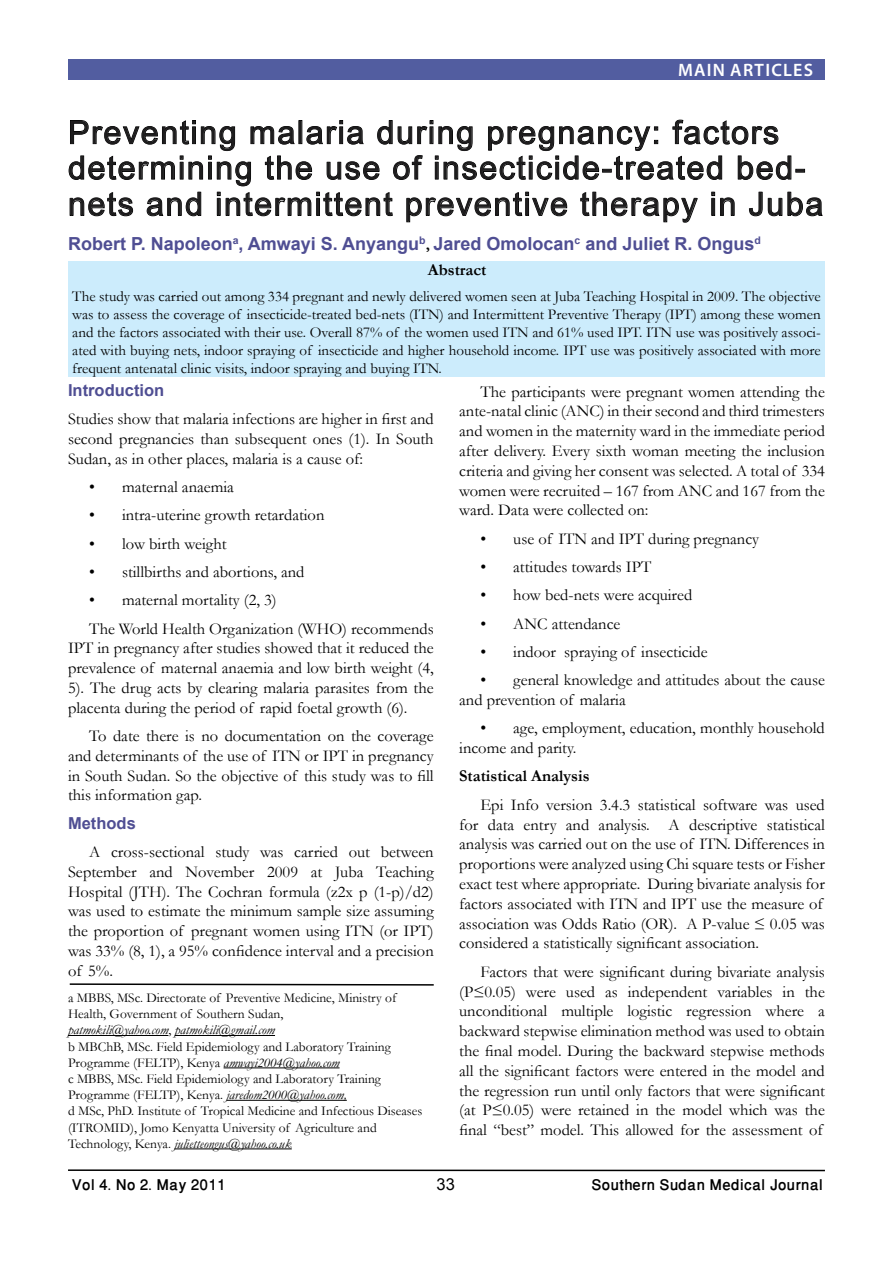
<style>
.page{position:relative;width:893px;height:1263px;background:#fff}
.page>*{position:absolute;margin:0;border:0;box-sizing:border-box;transform-origin:0 0}
.t1{font:32.25px/35.8px "Arial";letter-spacing:.05em;color:#1d1c1d}
.t2{font:500 21px "Win Soft Pro";color:#000}
.t3{font:700 18px "Arial";color:#4f4e93}
.t4{font:600 18px "Myriad Pro";color:#fff}
.t5{font:16.5px/19.8px "Garamond";color:#000;text-align:justify}
.t6{font:700 16.5px "Garamond";color:#000}
.t7{font:700 16.5px "Arial";color:#4f4e93}
.t8{font:16.5px "Arial";color:#000}
.t9{font:15px/18px "Garamond";color:#000;text-align:justify}
.t10{font:13.5px/16.2px "Garamond";color:#000}
.s1{font-family:"Garamond Premr Pro";font-weight:600;color:#000}
.s2{font-style:italic}
</style>
<div class="page">
<hr style="left:68px;top:1169px;width:757px;height:2px;background:#000">
<hr style="left:68px;top:1035px;width:100px;height:1px;background:#000">
<hr style="left:175px;top:1035px;width:100px;height:1px;background:#000">
<hr style="left:224px;top:1067px;width:116px;height:1px;background:#000">
<hr style="left:226px;top:1100px;width:121px;height:1px;background:#000">
<hr style="left:174px;top:1148px;width:118px;height:1px;background:#000">
<svg style="left:69px;top:983px;width:365px;height:3px"></svg>
<div style="left:68px;top:60px;width:757px;height:20px;background:#525da0"></div>
<svg style="left:68px;top:119px;width:755px;height:104px"></svg>
<div style="left:68px;top:261px;width:757px;height:115px;background:#ccecfc"></div>
<p class="t4" style="left:678px;top:59px;width:13px">MAIN</p>
<p class="t4" style="left:730px;top:59px;width:12px">ARTICLES</p>
<h1 class="t1" style="left:68px;top:115px;width:757px">Preventing malaria during pregnancy: factors determining the use of insecticide-treated bed&shy;nets and intermittent preventive therapy in Juba</h1>
<p class="t3" style="left:68px;top:232px;width:694px">Robert P. Napoleon<sup>a</sup>, Amwayi S. Anyangu<sup>b</sup><span class="s1">,</span> Jared Omolocan<sup>c</sup> and Juliet R. Ongus<sup>d</sup></p>
<p class="t6" style="left:428px;top:258px;width:60px">Abstract</p>
<p class="t9" style="left:72px;top:287px;width:750px">The study was carried out among 334 pregnant and newly delivered women seen at Juba Teaching Hospital in 2009. The objective was to assess the coverage of insecticide-treated bed-nets (ITN) and Intermittent Preventive Therapy (IPT) among these women and the factors associated with their use. Overall 87% of the women used ITN and 61% used IPT. ITN use was positively associ&shy;ated with buying nets, indoor spraying of insecticide and higher household income. IPT use was positively associated with more frequent antenatal clinic visits, indoor spraying and buying ITN.</p>
<p class="t7" style="left:68px;top:379px;width:98px">Introduction</p>
<p class="t5" style="left:68px;top:409px;width:367px">Studies show that malaria infections are higher in first and second pregnancies than subsequent ones (1). In South Sudan, as in other places, malaria is a cause of:</p>
<p class="t5" style="left:89px;top:476px;width:146px">• maternal anaemia</p>
<p class="t5" style="left:89px;top:505px;width:237px">• intra-uterine growth retardation</p>
<p class="t5" style="left:89px;top:533px;width:139px">• low birth weight</p>
<p class="t5" style="left:89px;top:561px;width:217px">• stillbirths and abortions, and</p>
<p class="t5" style="left:89px;top:585px;width:346px;line-height:28.3px">• maternal mortality (2, 3)<br>The World Health Organization (WHO) recommends</p>
<p class="t5" style="left:68px;top:638px;width:367px">IPT in pregnancy after studies showed that it reduced the prevalence of maternal anaemia and low birth weight (4, 5). The drug acts by clearing malaria parasites from the placenta during the period of rapid foetal growth (6).</p>
<p class="t5" style="left:68px;top:725px;width:367px;text-indent:21px">To date there is no documentation on the coverage and determinants of the use of ITN or IPT in pregnancy in South Sudan. So the objective of this study was to fill this information gap.</p>
<p class="t7" style="left:68px;top:812px;width:69px">Methods</p>
<p class="t5" style="left:68px;top:841px;width:367px;text-indent:21px">A cross-sectional study was carried out between September and November 2009 at Juba Teaching Hospital (JTH). The Cochran formula (z2x p (1-p)/d2) was used to estimate the minimum sample size assuming the proportion of pregnant women using ITN (or IPT) was 33% (8, 1), a 95% confidence interval and a precision of 5%.</p>
<p class="t10" style="left:68px;top:989px;width:356px">a MBBS, MSc. Directorate of Preventive Medicine, Ministry of Health, Government of Southern Sudan,<br><span class="s2">patmokili@yahoo.com</span>, <span class="s2">patmokili@gmail.com<br></span>b MBChB, MSc. Field Epidemiology and Laboratory Training Programme (FELTP), Kenya <span class="s2">amwayi2004@yahoo.com<br></span>c MBBS, MSc. Field Epidemiology and Laboratory Training Programme (FELTP), Kenya. <span class="s2">jaredom2000@yahoo.com,<br></span>d MSc, PhD. Institute of Tropical Medicine and Infectious Diseases (ITROMID), Jomo Kenyatta University of Agriculture and Technology, Kenya. <span class="s2">julietteongus@yahoo.co.uk</span></p>
<p class="t5" style="left:459px;top:381px;width:367px;text-indent:21px">The participants were pregnant women attending the ante-natal clinic (ANC) in their second and third trimesters and women in the maternity ward in the immediate period after delivery. Every sixth woman meeting the inclusion criteria and giving her consent was selected. A total of 334 women were recruited – 167 from ANC and 167 from the ward. Data were collected on:</p>
<p class="t5" style="left:480px;top:528px;width:280px">• use of ITN and IPT during pregnancy</p>
<p class="t5" style="left:480px;top:556px;width:172px">• attitudes towards IPT</p>
<p class="t5" style="left:480px;top:585px;width:213px">• how bed-nets were acquired</p>
<p class="t5" style="left:480px;top:613px;width:141px">• ANC attendance</p>
<p class="t5" style="left:480px;top:641px;width:229px">• indoor spraying of insecticide</p>
<p class="t5" style="left:459px;top:670px;width:367px;text-indent:21px">• general knowledge and attitudes about the cause and prevention of malaria</p>
<p class="t5" style="left:459px;top:718px;width:367px;text-indent:21px">• age, employment, education, monthly household income and parity.</p>
<p class="t6" style="left:459px;top:765px;width:132px">Statistical Analysis</p>
<p class="t5" style="left:459px;top:794px;width:367px;text-align:left;text-indent:21px">Epi Info version 3.4.3 statistical software was used for data entry and analysis. A descriptive statistical analysis was carried out on the use of ITN. Differences in proportions were analyzed using Chi square tests or Fisher exact test where appropriate. During bivariate analysis for factors associated with ITN and IPT use the measure of association was Odds Ratio (OR). A P-value ≤ 0.05 was considered a statistically significant association.</p>
<p class="t5" style="left:459px;top:961px;width:367px;text-indent:21px">Factors that were significant during bivariate analysis (P≤0.05) were used as independent variables in the unconditional multiple logistic regression where a backward stepwise elimination method was used to obtain the final model. During the backward stepwise methods all the significant factors were entered in the model and the regression run until only factors that were significant (at P≤0.05) were retained in the model which was the final “best” model. This allowed for the assessment of</p>
<p class="t8" style="left:436px;top:1173px;width:20px">33</p>
<p class="t2" style="left:72px;top:1170px;width:155px">Vol 4. No 2. May 2011</p>
<p class="t2" style="left:591px;top:1170px;width:233px">Southern Sudan Medical Journal</p>
</div>
